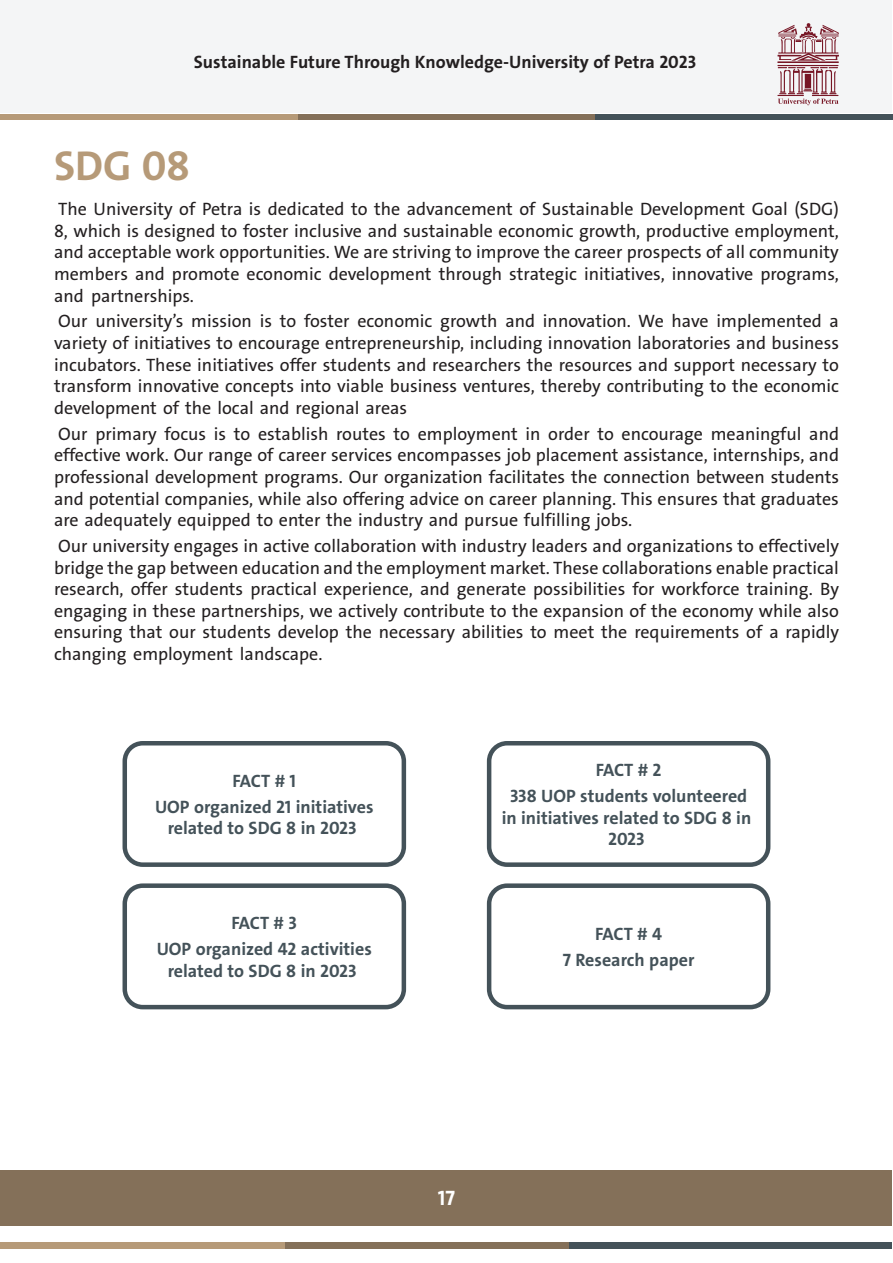
<style>
.page{position:relative;width:893px;height:1263px;background:#fff}
.page>*{position:absolute;margin:0;border:0;box-sizing:border-box;transform-origin:0 0}
.t1{font:700 42px "The Sans";color:#b69a78}
.t2{font:700 21px "The Sans";color:#fff}
.t3{font:18px/21.6px "The Sans";color:#231f20;text-align:justify}
.t4{font:700 18px/25.8px "The Sans";color:#445259;text-align:center}
.t5{font:700 18px "The Sans";color:#231f20}
</style>
<div class="page">
<div style="left:0;top:1170px;width:892px;height:56px;background:#847059"></div>
<div style="left:0;top:0;width:892px;height:113px;background:#f4f5f6"></div>
<div style="left:285px;top:1242px;width:297px;height:6px;background:#847059"></div>
<div style="left:570px;top:1242px;width:322px;height:6px;background:#445259"></div>
<div style="left:0;top:1242px;width:285px;height:6px;background:#b69a78"></div>
<div style="left:298px;top:114px;width:297px;height:6px;background:#847059"></div>
<div style="left:595px;top:114px;width:298px;height:6px;background:#445259"></div>
<div style="left:0;top:114px;width:298px;height:6px;background:#b69a78"></div>
<svg style="left:777px;top:23px;width:62px;height:82px"></svg>
<div style="left:123px;top:741px;width:283px;height:126px;border:4px solid #445259;border-radius:18px"></div>
<div style="left:123px;top:883px;width:283px;height:126px;border:4px solid #445259;border-radius:18px"></div>
<div style="left:487px;top:741px;width:283px;height:126px;border:4px solid #445259;border-radius:18px"></div>
<div style="left:487px;top:883px;width:283px;height:126px;border:4px solid #445259;border-radius:18px"></div>
<p class="t5" style="left:194px;top:50px;width:504px">Sustainable Future Through Knowledge-University of Petra 2023</p>
<h1 class="t1" style="left:54px;top:139px;width:137px">SDG 08</h1>
<p class="t3" style="left:54px;top:199px;width:786px">The University of Petra is dedicated to the advancement of Sustainable Development Goal (SDG)<br>8, which is designed to foster inclusive and sustainable economic growth, productive employment, and acceptable work opportunities. We are striving to improve the career prospects of all community members and promote economic development through strategic initiatives, innovative programs, and partnerships.</p>
<p class="t3" style="left:54px;top:311px;width:786px">Our university’s mission is to foster economic growth and innovation. We have implemented a variety of initiatives to encourage entrepreneurship, including innovation laboratories and business incubators. These initiatives offer students and researchers the resources and support necessary to transform innovative concepts into viable business ventures, thereby contributing to the economic development of the local and regional areas</p>
<p class="t3" style="left:54px;top:423px;width:786px">Our primary focus is to establish routes to employment in order to encourage meaningful and effective work. Our range of career services encompasses job placement assistance, internships, and professional development programs. Our organization facilitates the connection between students and potential companies, while also offering advice on career planning. This ensures that graduates are adequately equipped to enter the industry and pursue fulfilling jobs.</p>
<p class="t3" style="left:54px;top:535px;width:786px">Our university engages in active collaboration with industry leaders and organizations to effectively bridge the gap between education and the employment market. These collaborations enable practical research, offer students practical experience, and generate possibilities for workforce training. By engaging in these partnerships, we actively contribute to the expansion of the economy while also ensuring that our students develop the necessary abilities to meet the requirements of a rapidly changing employment landscape.</p>
<p class="t4" style="left:155px;top:768px;width:220px">FACT # 1<br>UOP organized 21 initiatives</p>
<p class="t4" style="left:168px;top:815px;width:190px">related to SDG 8 in 2023</p>
<p class="t4" style="left:157px;top:910px;width:217px">FACT # 3<br>UOP organized 42 activities</p>
<p class="t4" style="left:168px;top:958px;width:190px">related to SDG 8 in 2023</p>
<p class="t4" style="left:510px;top:757px;width:239px">FACT # 2<br>338 UOP students volunteered</p>
<p class="t4" style="left:502px;top:807px;width:251px;line-height:21.6px">in initiatives related to SDG 8 in<br>2023</p>
<p class="t4" style="left:563px;top:921px;width:133px">FACT # 4<br>7 Research paper</p>
<p class="t2" style="left:438px;top:1184px;width:19px">17</p>
</div>
